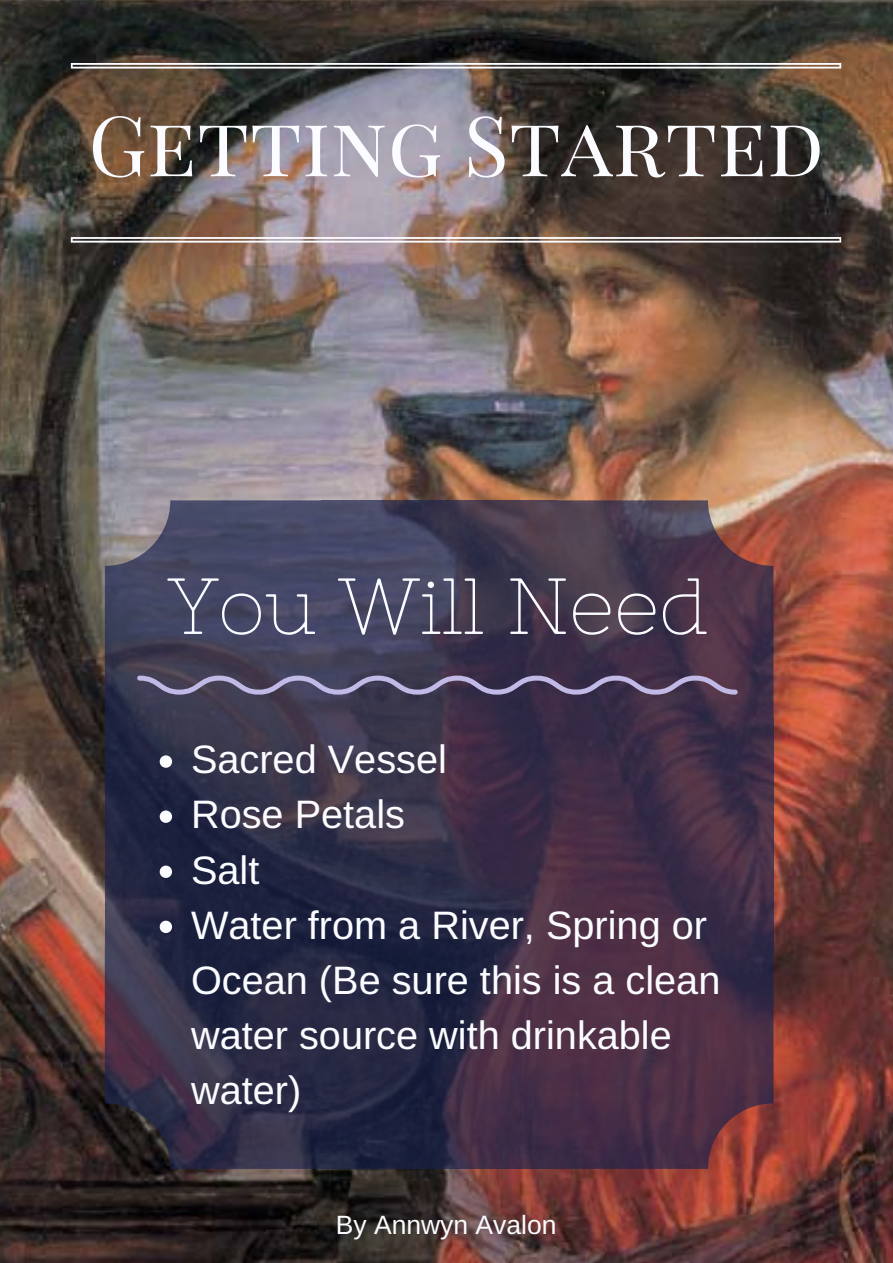
<style>
.page{position:relative;width:893px;height:1263px;background:#fff}
.page>*{position:absolute;margin:0;border:0;box-sizing:border-box;transform-origin:0 0}
.t1{font:83.4px "Playfair Display SC";color:#fbfcff}
.t2{font:79.35px "Nixie One";color:#fbfcff}
.t3{font:39.6px/55.1px "Arimo";color:#fbfcff}
.t4{font:26.4px "Arimo";color:#fbfcff}
</style>
<div class="page">
<img style="left:0;top:0;width:892px;height:1262px">
<svg style="left:71px;top:63px;width:770px;height:6px"></svg>
<svg style="left:71px;top:237px;width:770px;height:6px"></svg>
<svg style="left:105px;top:500px;width:216px;height:217px;background:#494a63"></svg>
<svg style="left:321px;top:500px;width:229px;height:217px;background:#403c55"></svg>
<svg style="left:550px;top:500px;width:223px;height:217px;background:#4f3b4d"></svg>
<svg style="left:105px;top:717px;width:216px;height:228px;background:#282a43"></svg>
<svg style="left:321px;top:717px;width:229px;height:228px;background:#352e47"></svg>
<svg style="left:550px;top:717px;width:223px;height:228px;background:#422e46"></svg>
<svg style="left:105px;top:945px;width:216px;height:224px;background:#302c43"></svg>
<svg style="left:321px;top:945px;width:229px;height:224px;background:#2e2842"></svg>
<svg style="left:550px;top:945px;width:223px;height:224px;background:#4f2f44"></svg>
<svg style="left:137px;top:675px;width:600px;height:19px;background:#635a78"></svg>
<svg style="left:160px;top:755px;width:12px;height:13px"></svg>
<svg style="left:160px;top:810px;width:12px;height:13px"></svg>
<svg style="left:160px;top:865px;width:12px;height:13px"></svg>
<svg style="left:160px;top:920px;width:12px;height:13px"></svg>
<h1 class="t1" style="left:88px;top:86px;width:737px">GETTING STARTED</h1>
<h2 class="t2" style="left:168px;top:560px;width:542px">You Will Need</h2>
<p class="t3" style="left:191px;top:732px;width:531px">Sacred Vessel<br>Rose Petals<br>Salt<br>Water from a River, Spring or<br>Ocean (Be sure this is a clean water source with drinkable water)</p>
<p class="t4" style="left:336px;top:1210px;width:222px">By Annwyn Avalon</p>
</div>
